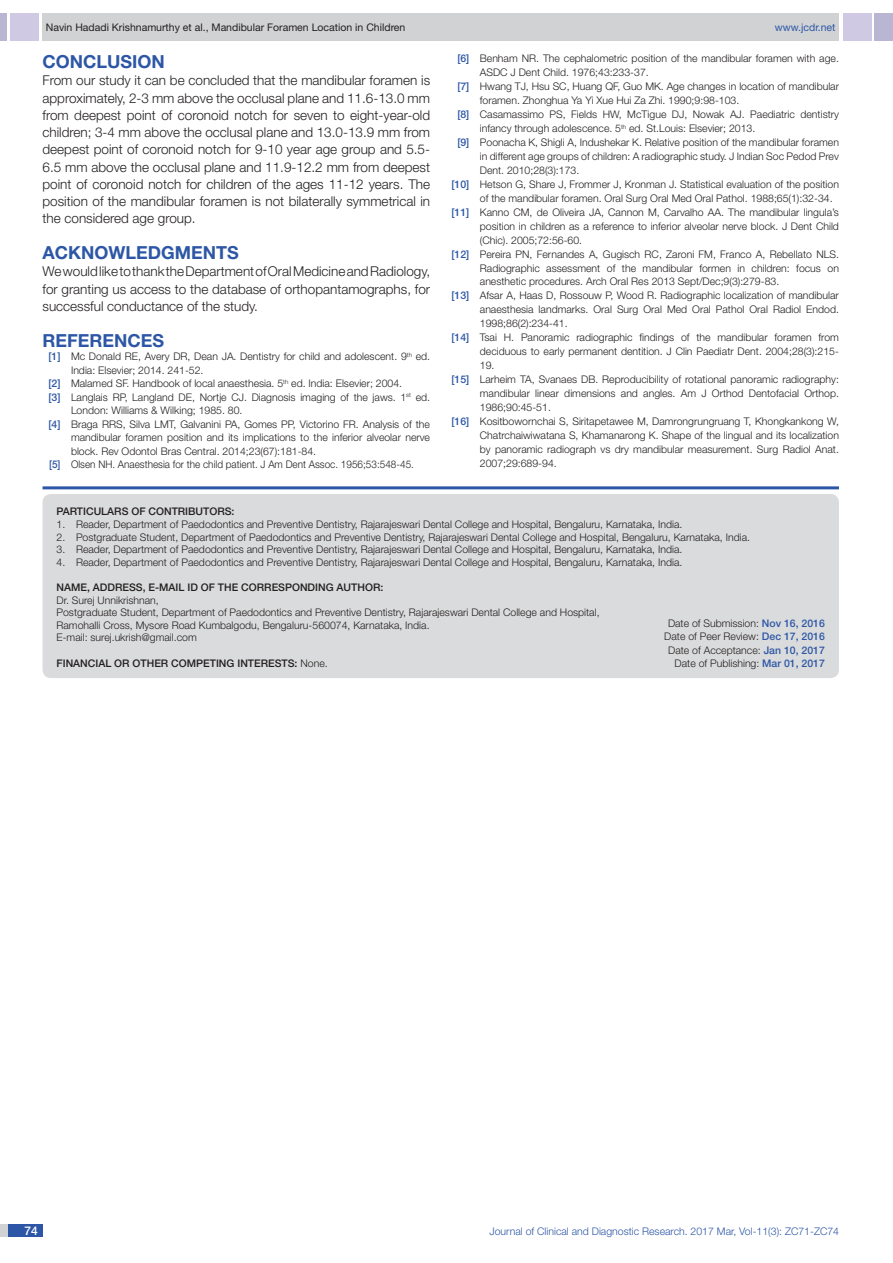
<style>
.page{position:relative;width:893px;height:1263px;background:#fff}
.page>*{position:absolute;margin:0;border:0;box-sizing:border-box;transform-origin:0 0}
.Heading{font:700 18px "Helvetica Neue";color:#2d57a6}
.Body_text{font:300 13.5px/17.2px "Helvetica Neue";color:#231f20;text-align:justify}
.t1{font:500 12px "Helvetica Neue";color:#fff}
.Partic_Contri_Txt{font:300 10.5px "Helvetica Neue";color:#231f20}
.Partic_Contri_Head{font:500 10.5px "Helvetica Neue";color:#231f20}
.Partic_Contri_Txt-2{font:300 10.5px "Helvetica Neue";color:#231f20;scale:.95 1}
.t2{font:300 10.5px "Helvetica Neue";color:#2d57a6}
.t3{font:10.5px "Helvetica Neue";color:#231f20}
.t4{font:10.5px "Helvetica Neue";color:#2d57a6}
.s1{font-weight:500;color:#2d57a6}
.s2{font-weight:300}
</style>
<div class="page">
<div style="left:0;top:13px;width:7px;height:28px;background:#b8b6d3"></div>
<div style="left:10px;top:13px;width:29px;height:28px;background:#d0c9e3"></div>
<div style="left:43px;top:13px;width:796px;height:28px;background:#d1d2d4"></div>
<div style="left:875px;top:13px;width:18px;height:28px;background:#b8b6d3"></div>
<div style="left:843px;top:13px;width:29px;height:28px;background:#d0c9e3"></div>
<div style="left:0;top:1224px;width:43px;height:13px;background:#d1d2d4"></div>
<div style="left:8px;top:1224px;width:35px;height:13px;background:#2d56a6"></div>
<hr style="left:43px;top:486px;width:796px;height:3px;background:#2d57a6">
<div style="left:43px;top:494px;width:796px;height:184px;background:#dadbdc;border-radius:9px"></div>
<p class="t3" style="left:46px;top:21px;width:361px">Navin Hadadi Krishnamurthy et al., Mandibular Foramen Location in Children</p>
<p class="t4" style="left:775px;top:21px;width:62px">www.jcdr.net</p>
<p class="Heading" style="left:43px;top:51px;width:124px">CONCLUSION</p>
<p class="Body_text" style="left:43px;top:72px;width:389px">From our study it can be concluded that the mandibular foramen is approximately, 2-3 mm above the occlusal plane and 11.6-13.0 mm from deepest point of coronoid notch for seven to eight-year-old children; 3-4 mm above the occlusal plane and 13.0-13.9 mm from deepest point of coronoid notch for 9-10 year age group and 5.5- 6.5 mm above the occlusal plane and 11.9-12.2 mm from deepest point of coronoid notch for children of the ages 11-12 years. The position of the mandibular foramen is not bilaterally symmetrical in the considered age group.</p>
<p class="Heading" style="left:43px;top:242px;width:198px">ACKNOWLEDGMENTS</p>
<p class="Body_text" style="left:43px;top:263px;width:389px">We would like to thank the Department of Oral Medicine and Radiology, for granting us access to the database of orthopantamographs, for successful conductance of the study.</p>
<p class="Heading" style="left:43px;top:329px;width:123px">REFERENCES</p>
<p class="Partic_Contri_Txt" style="left:48px;top:350px;width:383px"><span class="s1">[1]</span> Mc Donald RE, Avery DR, Dean JA. Dentistry for child and adolescent. 9<sup>th</sup> ed.</p>
<p class="Partic_Contri_Txt" style="left:71px;top:363px;width:134px">India: Elsevier; 2014. 241-52.</p>
<p class="Partic_Contri_Txt" style="left:48px;top:377px;width:355px"><span class="s1">[2]</span> Malamed SF. Handbook of local anaesthesia. 5<sup>th</sup> ed. India: Elsevier; 2004.</p>
<p class="Partic_Contri_Txt" style="left:48px;top:390px;width:383px"><span class="s1">[3]</span> Langlais RP, Langland DE, Nortje CJ. Diagnosis imaging of the jaws. 1<sup>st</sup> ed.</p>
<p class="Partic_Contri_Txt" style="left:71px;top:404px;width:173px">London: Williams &amp; Wilking; 1985. 80.</p>
<p class="Partic_Contri_Txt" style="left:48px;top:417px;width:383px"><span class="s1">[4]</span> Braga RRS, Silva LMT, Galvanini PA, Gomes PP, Victorino FR. Analysis of the</p>
<p class="Partic_Contri_Txt" style="left:71px;top:431px;width:361px">mandibular foramen position and its implications to the inferior alveolar nerve</p>
<p class="Partic_Contri_Txt" style="left:71px;top:444px;width:247px">block. Rev Odontol Bras Central. 2014;23(67):181-84.</p>
<p class="Partic_Contri_Txt-2" style="left:49px;top:458px;width:386px"><span class="s1">[5]</span> Olsen NH. Anaesthesia for the child patient. J Am Dent Assoc. 1956;53:548-45.</p>
<p class="Partic_Contri_Txt" style="left:457px;top:52px;width:383px"><span class="s1">[6]</span> Benham NR. The cephalometric position of the mandibular foramen with age.</p>
<p class="Partic_Contri_Txt" style="left:480px;top:66px;width:170px">ASDC J Dent Child. 1976;43:233-37.</p>
<p class="Partic_Contri_Txt" style="left:457px;top:80px;width:383px"><span class="s1">[7]</span> Hwang TJ, Hsu SC, Huang QF, Guo MK. Age changes in location of mandibular</p>
<p class="Partic_Contri_Txt" style="left:480px;top:94px;width:261px">foramen. Zhonghua Ya Yi Xue Hui Za Zhi. 1990;9:98-103.</p>
<p class="Partic_Contri_Txt" style="left:457px;top:108px;width:383px"><span class="s1">[8]</span> Casamassimo PS, Fields HW, McTigue DJ, Nowak AJ. Paediatric dentistry</p>
<p class="Partic_Contri_Txt" style="left:480px;top:122px;width:277px">infancy through adolescence. 5<sup>th</sup> ed. St.Louis: Elsevier; 2013.</p>
<p class="Partic_Contri_Txt" style="left:457px;top:136px;width:383px"><span class="s1">[9]</span> Poonacha K, Shigli A, Indushekar K. Relative position of the mandibular foramen</p>
<p class="Partic_Contri_Txt" style="left:480px;top:150px;width:361px">in different age groups of children: A radiographic study. J Indian Soc Pedod Prev</p>
<p class="Partic_Contri_Txt" style="left:480px;top:164px;width:101px">Dent. 2010;28(3):173.</p>
<p class="Partic_Contri_Txt" style="left:451px;top:178px;width:389px"><span class="s1">[10]</span> Hetson G, Share J, Frommer J, Kronman J. Statistical evaluation of the position</p>
<p class="Partic_Contri_Txt" style="left:480px;top:192px;width:354px">of the mandibular foramen. Oral Surg Oral Med Oral Pathol. 1988;65(1):32-34.</p>
<p class="Partic_Contri_Txt" style="left:451px;top:206px;width:389px"><span class="s1">[11]</span> Kanno CM, de Oliveira JA, Cannon M, Carvalho AA. The mandibular lingula’s</p>
<p class="Partic_Contri_Txt" style="left:480px;top:219px;width:361px">position in children as a reference to inferior alveolar nerve block. J Dent Child</p>
<p class="Partic_Contri_Txt" style="left:480px;top:233px;width:104px">(Chic). 2005;72:56-60.</p>
<p class="Partic_Contri_Txt" style="left:451px;top:247px;width:389px"><span class="s1">[12]</span> Pereira PN, Fernandes A, Gugisch RC, Zaroni FM, Franco A, Rebellato NLS.</p>
<p class="Partic_Contri_Txt" style="left:480px;top:261px;width:361px">Radiographic assessment of the mandibular formen in children: focus on</p>
<p class="Partic_Contri_Txt" style="left:480px;top:275px;width:301px">anesthetic procedures. Arch Oral Res 2013 Sept/Dec;9(3):279-83.</p>
<p class="Partic_Contri_Txt" style="left:451px;top:289px;width:389px"><span class="s1">[13]</span> Afsar A, Haas D, Rossouw P, Wood R. Radiographic localization of mandibular</p>
<p class="Partic_Contri_Txt" style="left:480px;top:303px;width:361px">anaesthesia landmarks. Oral Surg Oral Med Oral Pathol Oral Radiol Endod.</p>
<p class="Partic_Contri_Txt" style="left:480px;top:317px;width:89px">1998;86(2):234-41.</p>
<p class="Partic_Contri_Txt" style="left:451px;top:331px;width:389px"><span class="s1">[14]</span> Tsai H. Panoramic radiographic findings of the mandibular foramen from</p>
<p class="Partic_Contri_Txt" style="left:480px;top:345px;width:361px">deciduous to early permanent dentition. J Clin Paediatr Dent. 2004;28(3):215-</p>
<p class="Partic_Contri_Txt" style="left:480px;top:359px;width:16px">19.</p>
<p class="Partic_Contri_Txt" style="left:451px;top:373px;width:389px"><span class="s1">[15]</span> Larheim TA, Svanaes DB. Reproducibility of rotational panoramic radiography:</p>
<p class="Partic_Contri_Txt" style="left:480px;top:387px;width:361px">mandibular linear dimensions and angles. Am J Orthod Dentofacial Orthop.</p>
<p class="Partic_Contri_Txt" style="left:480px;top:401px;width:73px">1986;90:45-51.</p>
<p class="Partic_Contri_Txt" style="left:451px;top:415px;width:389px"><span class="s1">[16]</span> Kositbowornchai S, Siritapetawee M, Damrongrungruang T, Khongkankong W,</p>
<p class="Partic_Contri_Txt" style="left:480px;top:429px;width:361px">Chatrchaiwiwatana S, Khamanarong K. Shape of the lingual and its localization</p>
<p class="Partic_Contri_Txt" style="left:480px;top:443px;width:361px">by panoramic radiograph vs dry mandibular measurement. Surg Radiol Anat.</p>
<p class="Partic_Contri_Txt" style="left:480px;top:457px;width:78px">2007;29:689-94.</p>
<p class="Partic_Contri_Head" style="left:57px;top:505px;width:179px">PARTICULARS OF CONTRIBUTORS:</p>
<p class="Partic_Contri_Txt" style="left:57px;top:518px;width:627px">1. Reader, Department of Paedodontics and Preventive Dentistry, Rajarajeswari Dental College and Hospital, Bengaluru, Karnataka, India.</p>
<p class="Partic_Contri_Txt" style="left:57px;top:530px;width:695px">2. Postgraduate Student, Department of Paedodontics and Preventive Dentistry, Rajarajeswari Dental College and Hospital, Bengaluru, Karnataka, India.</p>
<p class="Partic_Contri_Txt" style="left:57px;top:543px;width:627px">3. Reader, Department of Paedodontics and Preventive Dentistry, Rajarajeswari Dental College and Hospital, Bengaluru, Karnataka, India.</p>
<p class="Partic_Contri_Txt" style="left:57px;top:556px;width:627px">4. Reader, Department of Paedodontics and Preventive Dentistry, Rajarajeswari Dental College and Hospital, Bengaluru, Karnataka, India.</p>
<p class="Partic_Contri_Head" style="left:57px;top:581px;width:328px">NAME, ADDRESS, E-MAIL ID OF THE CORRESPONDING AUTHOR:</p>
<p class="Partic_Contri_Txt" style="left:57px;top:593px;width:104px">Dr. Surej Unnikrishnan,</p>
<p class="Partic_Contri_Txt" style="left:57px;top:606px;width:545px">Postgraduate Student, Department of Paedodontics and Preventive Dentistry, Rajarajeswari Dental College and Hospital,</p>
<p class="Partic_Contri_Txt" style="left:57px;top:619px;width:375px">Ramohalli Cross, Mysore Road Kumbalgodu, Bengaluru-560074, Karnataka, India.</p>
<p class="Partic_Contri_Txt" style="left:57px;top:631px;width:142px">E-mail: surej.ukrish@gmail.com</p>
<p class="Partic_Contri_Head" style="left:57px;top:656px;width:14px">Financial</p>
<p class="Partic_Contri_Head" style="left:114px;top:656px;width:215px">OR OTHER COMPETING INTERESTS: <span class="s2">None.</span></p>
<p class="Partic_Contri_Txt" style="left:668px;top:617px;width:158px">Date of Submission: <span class="s1">Nov 16, 2016</span></p>
<p class="Partic_Contri_Txt" style="left:664px;top:630px;width:162px">Date of Peer Review: <span class="s1">Dec 17, 2016</span></p>
<p class="Partic_Contri_Txt" style="left:668px;top:644px;width:158px">Date of Acceptance: <span class="s1">Jan 10, 2017</span></p>
<p class="Partic_Contri_Txt" style="left:675px;top:657px;width:152px">Date of Publishing: <span class="s1">Mar 01, 2017</span></p>
<p class="t1" style="left:24px;top:1223px;width:15px">74</p>
<p class="t2" style="left:489px;top:1225px;width:351px">Journal of Clinical and Diagnostic Research. 2017 Mar, Vol-11(3): ZC71-ZC74</p>
</div>
